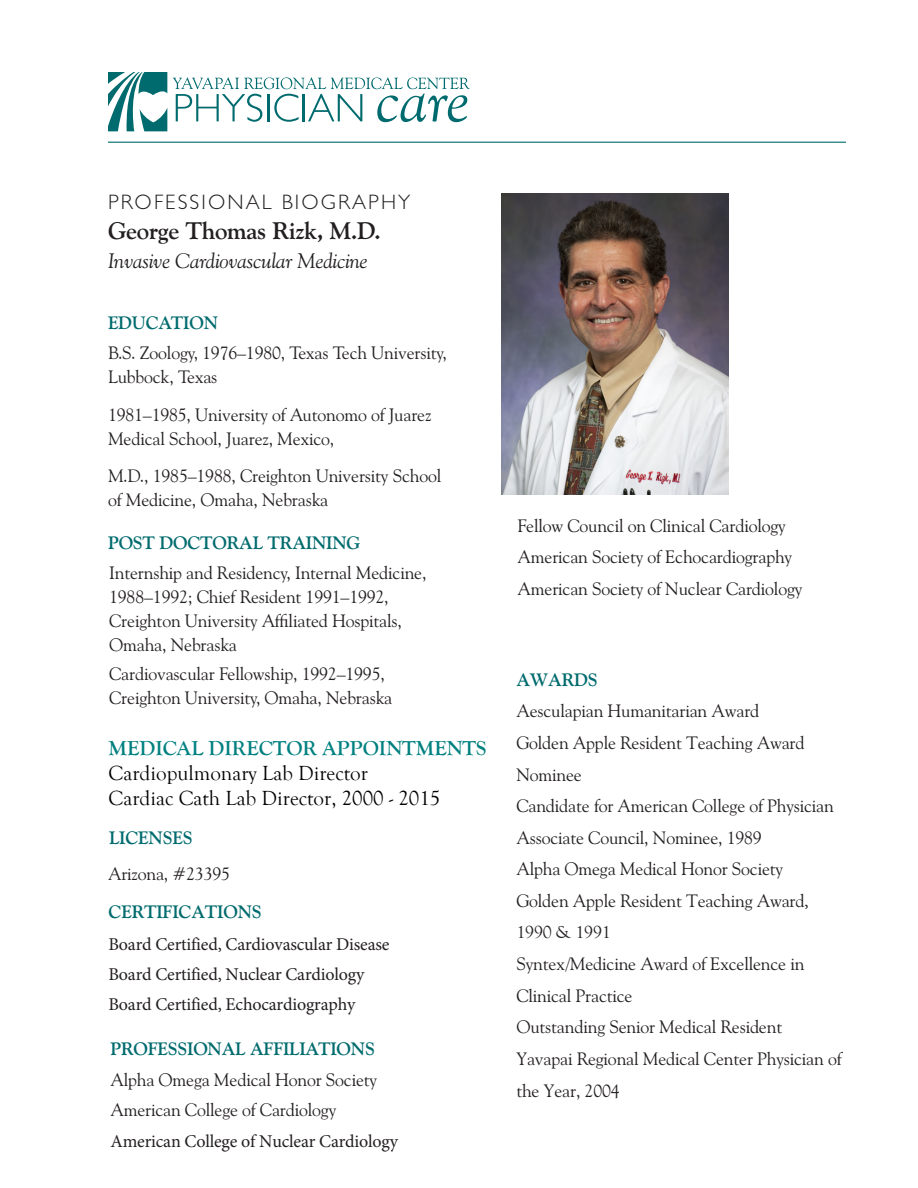
<style>
.page{position:relative;width:918px;height:1188px;background:#fff}
.page>*{position:absolute;margin:0;border:0;box-sizing:border-box;transform-origin:0 0}
.t1{font:700 24px "Goudy Old Style BT";letter-spacing:-.01em;color:#231f20}
.t2{font:21px/25.2px "Goudy Old Style T";color:#000}
.t3{font:italic 21px "Goudy Old Style BT";letter-spacing:-.01em;color:#231f20}
.t4{font:700 21px "Goudy Old Style T";color:#008080}
.t5{font:300 21px "Gill Sans";letter-spacing:.1em;color:#231f20}
.t6{font:18px/31.7px "Goudy Old Style BT";letter-spacing:-.01em;color:#231f20}
.t7{font:18px/30px "Minion Pro";letter-spacing:-.01em;color:#231f20}
.t8{font:700 18px "Goudy Old Style BT";letter-spacing:-.01em;color:#006b6e}
.t9{font:18px "Goudy Old Style T";letter-spacing:-.01em;color:#231f20}
.s1{font-family:"Minion Pro"}
</style>
<div class="page">
<svg style="left:173px;top:77px;width:297px;height:45px"></svg>
<svg style="left:108px;top:72px;width:59px;height:59px"></svg>
<hr style="left:108px;top:142px;width:738px;height:1px;background:#006b6e">
<img style="left:501px;top:194px;width:227px;height:300px">
<p class="t5" style="left:108px;top:190px;width:304px">PROFESSIONAL BIOGRAPHY</p>
<h1 class="t1" style="left:108px;top:216px;width:274px">GEORGE THOMAS RIZK, M.D.</h1>
<p class="t3" style="left:108px;top:248px;width:261px">Invasive Cardiovascular Medicine</p>
<p class="t8" style="left:108px;top:312px;width:111px">EDUCATION</p>
<p class="t6" style="left:108px;top:341px;width:340px;line-height:24px">B.S. Zoology, 1976–1980, Texas Tech University,<br>Lubbock, Texas</p>
<p class="t6" style="left:108px;top:402px;width:325px;line-height:24px">1981–1985, University of Autonomo of Juarez<br>Medical School, Juarez, Mexico,</p>
<p class="t6" style="left:108px;top:464px;width:335px;line-height:24px">M.D., 1985–1988, Creighton University School of Medicine, Omaha, Nebraska</p>
<p class="t8" style="left:108px;top:532px;width:240px">G</p>
<p class="t6" style="left:109px;top:560px;width:319px;line-height:24px">Internship and Residency, Internal Medicine, 1988–1992; Chief Resident 1991–1992, Creighton University Affiliated Hospitals, Omaha, Nebraska</p>
<p class="t6" style="left:109px;top:662px;width:285px;line-height:24px">Cardiovascular Fellowship, 1992–1995,<br>Creighton University, Omaha, Nebraska</p>
<p class="t4" style="left:109px;top:736px;width:379px">MEDICAL DIRECTOR APPOINTMENTS</p>
<p class="t2" style="left:109px;top:761px;width:333px">Cardiopulmonary Lab Director<br>Cardiac Cath Lab Director, 2000 - 2015</p>
<p class="t8" style="left:109px;top:827px;width:85px">LICENSES</p>
<p class="t6" style="left:108px;top:858px;width:124px">Arizona, #23395</p>
<p class="t8" style="left:109px;top:901px;width:155px">CERTIFICATIONS</p>
<p class="t7" style="left:109px;top:929px;width:282px">Board Certified, Cardiovascular Disease<br>Board Certified, Nuclear Cardiology<br>Board Certified, Echocardiography</p>
<p class="t8" style="left:110px;top:1038px;width:266px">PROFESSIONAL AFFILIATIONS</p>
<p class="t6" style="left:110px;top:1064px;width:268px;line-height:30.5px">Alpha Omega Medical Honor Society<br>American College of Cardiology</p>
<p class="t7" style="left:110px;top:1126px;width:289px">American College of Nuclear Cardiology</p>
<p class="t6" style="left:518px;top:510px;width:286px">Fellow Council on Clinical Cardiology<br>American Society of Echocardiography<br>American Society of Nuclear Cardiology</p>
<p class="t8" style="left:516px;top:669px;width:83px">AWARDS</p>
<p class="t6" style="left:516px;top:695px;width:319px">Aesculapian Humanitarian Award<br>Golden Apple Resident Teaching Award Nominee<br>Candidate for American College of Physician Associate Council, Nominee, 1989<br>Alpha Omega Medical Honor Society Golden Apple Resident Teaching Award<span class="s1">,</span></p>
<p class="t9" style="left:516px;top:922px;width:96px">1990 &amp; 1991</p>
<p class="t6" style="left:516px;top:948px;width:327px">Syntex/Medicine Award of Excellence in<br>Clinical Practice<br>Outstanding Senior Medical Resident<br>Yavapai Regional Medical Center Physician of the Year, 2004</p>
</div>
